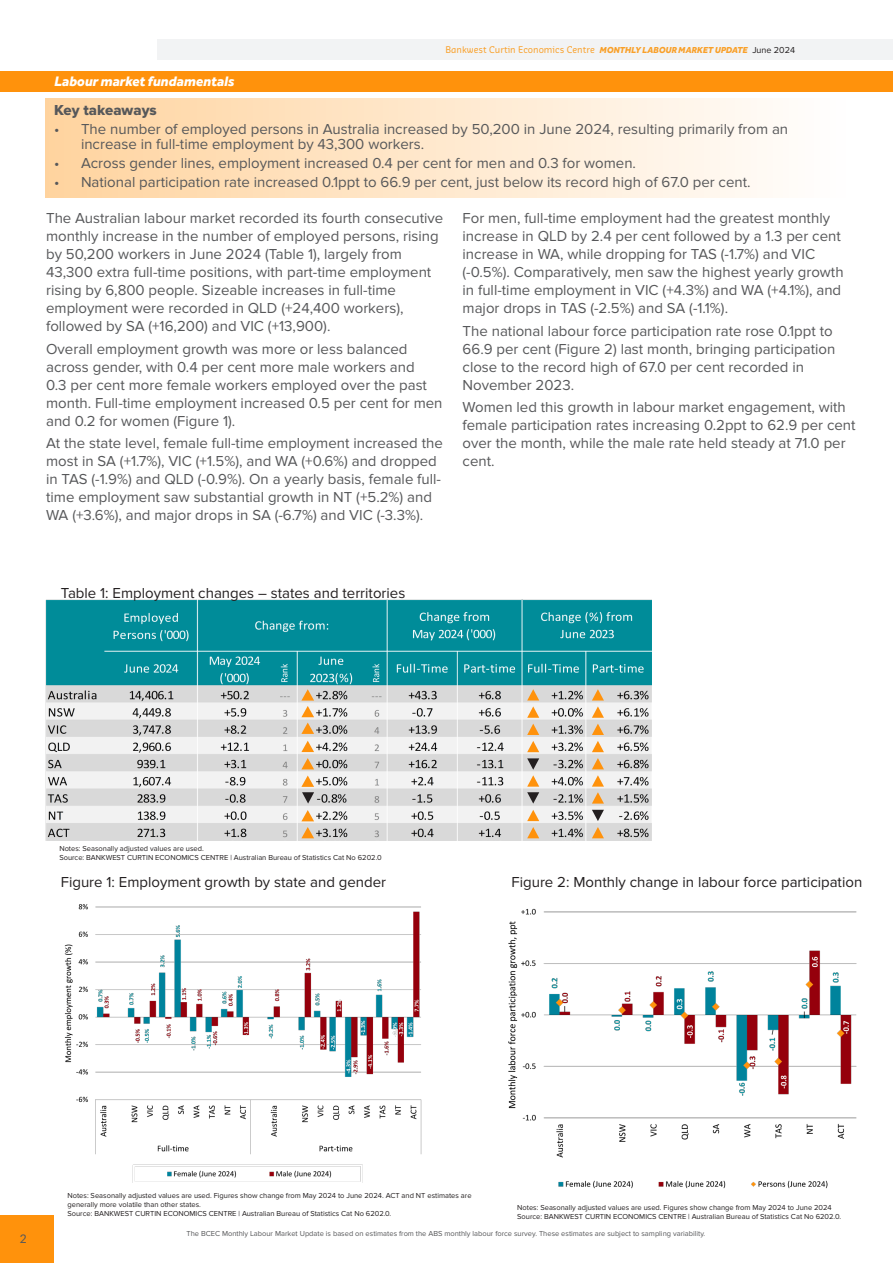
<style>
.page{position:relative;width:893px;height:1263px;background:#fff}
.page>*{position:absolute;margin:0;border:0;box-sizing:border-box;transform-origin:0 0}
.Body_Copy{font:15px/18px "Proxima Nova";color:#57585a}
.Table_and_chart_headings{font:15px "Proxima Nova";color:#231f20}
.Body_Copy-2{font:15px "Proxima Nova Extrabld";color:#57585a}
.t1{font:italic 800 14.25px "Effra";color:#fff}
.t2{font:12px "Lato";color:#57585a}
.t3{font:9px "Sansa Soft Pro";color:#f9a029}
.Table_Notes{font:7.5px/9px "Proxima Nova";color:#231f20}
.t4{font:7.5px "Proxima Nova";color:#57585a}
.s1{font-family:"Effra";font-weight:800;font-style:italic}
.s2{font-family:"Proxima Nova";color:#231f20}
</style>
<div class="page">
<div style="left:0;top:1216px;width:53px;height:47px;background:#ff920c"></div>
<div style="left:157px;top:40px;width:736px;height:20px;background:#f2f3f4"></div>
<div style="left:45px;top:98px;width:803px;height:100px;background:linear-gradient(to right,#ffd39f,#fffefe)"></div>
<div style="left:0;top:71px;width:893px;height:20px;background:#ff920c"></div>
<img style="left:64px;top:904px;width:358px;height:278px">
<img style="left:508px;top:908px;width:349px;height:281px">
<img style="left:45px;top:599px;width:606px;height:242px">
<svg style="left:527px;top:689px;width:12px;height:11px"></svg>
<svg style="left:527px;top:741px;width:12px;height:11px"></svg>
<svg style="left:527px;top:706px;width:12px;height:12px"></svg>
<svg style="left:527px;top:724px;width:12px;height:11px"></svg>
<svg style="left:527px;top:810px;width:12px;height:11px"></svg>
<svg style="left:527px;top:827px;width:12px;height:11px"></svg>
<svg style="left:527px;top:758px;width:12px;height:45px"></svg>
<svg style="left:592px;top:810px;width:12px;height:11px"></svg>
<svg style="left:592px;top:724px;width:12px;height:11px"></svg>
<svg style="left:592px;top:741px;width:12px;height:11px"></svg>
<svg style="left:592px;top:706px;width:12px;height:12px"></svg>
<svg style="left:592px;top:689px;width:12px;height:11px"></svg>
<svg style="left:592px;top:827px;width:12px;height:11px"></svg>
<svg style="left:592px;top:758px;width:12px;height:11px"></svg>
<svg style="left:301px;top:741px;width:13px;height:11px"></svg>
<svg style="left:301px;top:689px;width:13px;height:45px"></svg>
<svg style="left:301px;top:775px;width:13px;height:28px"></svg>
<svg style="left:301px;top:810px;width:13px;height:11px"></svg>
<svg style="left:301px;top:827px;width:13px;height:11px"></svg>
<svg style="left:592px;top:775px;width:12px;height:28px"></svg>
<svg style="left:301px;top:758px;width:13px;height:11px"></svg>
<p class="t3" style="left:445px;top:44px;width:351px">Bankwest Curtin Economics Centre <span class="s1">MONTHLY LABOUR MARKET UPDATE</span> <span class="s2">June 2024</span></p>
<p class="t1" style="left:54px;top:73px;width:182px">Labour market fundamentals</p>
<p class="Body_Copy-2" style="left:54px;top:101px;width:104px">Key takeaways</p>
<p class="Body_Copy" style="left:81px;top:122px;width:709px;line-height:15px;text-indent:-27px">• The number of employed persons in Australia increased by 50,200 in June 2024, resulting primarily from an increase in full-time employment by 43,300 workers.</p>
<p class="Body_Copy" style="left:54px;top:154px;width:584px">• Across gender lines, employment increased 0.4 per cent for men and 0.3 for women.</p>
<p class="Body_Copy" style="left:54px;top:174px;width:698px">• National participation rate increased 0.1ppt to 66.9 per cent, just below its record high of 67.0 per cent.</p>
<p class="Body_Copy" style="left:46px;top:210px;width:399px">The Australian labour market recorded its fourth consecutive monthly increase in the number of employed persons, rising by 50,200 workers in June 2024 (Table 1), largely from 43,300 extra full-time positions, with part-time employment rising by 6,800 people. Sizeable increases in full-time employment were recorded in QLD (+24,400 workers), followed by SA (+16,200) and VIC (+13,900).</p>
<p class="Body_Copy" style="left:46px;top:340px;width:398px">Overall employment growth was more or less balanced across gender, with 0.4 per cent more male workers and<br>0.3 per cent more female workers employed over the past month. Full-time employment increased 0.5 per cent for men and 0.2 for women (Figure 1).</p>
<p class="Body_Copy" style="left:46px;top:434px;width:398px">At the state level, female full-time employment increased the most in SA (+1.7%), VIC (+1.5%), and WA (+0.6%) and dropped in TAS (-1.9%) and QLD (-0.9%). On a yearly basis, female full&shy;time employment saw substantial growth in NT (+5.2%) and WA (+3.6%), and major drops in SA (-6.7%) and VIC (-3.3%).</p>
<p class="Body_Copy" style="left:463px;top:210px;width:382px">For men, full-time employment had the greatest monthly increase in QLD by 2.4 per cent followed by a 1.3 per cent increase in WA, while dropping for TAS (-1.7%) and VIC (-0.5%). Comparatively, men saw the highest yearly growth in full-time employment in VIC (+4.3%) and WA (+4.1%), and major drops in TAS (-2.5%) and SA (-1.1%).</p>
<p class="Body_Copy" style="left:463px;top:322px;width:374px">The national labour force participation rate rose 0.1ppt to 66.9 per cent (Figure 2) last month, bringing participation close to the record high of 67.0 per cent recorded in November 2023.</p>
<p class="Body_Copy" style="left:463px;top:398px;width:394px">Women led this growth in labour market engagement, with female participation rates increasing 0.2ppt to 62.9 per cent over the month, while the male rate held steady at 71.0 per cent.</p>
<p class="Table_and_chart_headings" style="left:61px;top:584px;width:346px">Table 1: Employment changes – states and territories</p>
<p class="Table_Notes" style="left:59px;top:844px;width:146px">Notes: Seasonally adjusted values are used.</p>
<p class="Table_Notes" style="left:59px;top:853px;width:324px">Source: BANKWEST CURTIN ECONOMICS CENTRE | Australian Bureau of Statistics Cat No 6202.0</p>
<p class="Table_and_chart_headings" style="left:61px;top:873px;width:327px">Figure 1: Employment growth by state and gender</p>
<p class="Table_and_chart_headings" style="left:511px;top:873px;width:352px">Figure 2: Monthly change in labour force participation</p>
<p class="Table_Notes" style="left:67px;top:1191px;width:406px">Notes: Seasonally adjusted values are used. Figures show change from May 2024 to June 2024. ACT and NT estimates are generally more volatile than other states.</p>
<p class="Table_Notes" style="left:67px;top:1209px;width:325px">Source: BANKWEST CURTIN ECONOMICS CENTRE | Australian Bureau of Statistics Cat No 6202.0.</p>
<p class="Table_Notes" style="left:517px;top:1203px;width:316px">Notes: Seasonally adjusted values are used. Figures show change from May 2024 to June 2024</p>
<p class="Table_Notes" style="left:517px;top:1212px;width:325px">Source: BANKWEST CURTIN ECONOMICS CENTRE | Australian Bureau of Statistics Cat No 6202.0.</p>
<p class="t2" style="left:20px;top:1230px;width:8px">2</p>
<p class="t4" style="left:186px;top:1230px;width:520px">The BCEC Monthly Labour Market Update is based on estimates from the ABS monthly labour force survey. These estimates are subject to sampling variability.</p>
</div>
